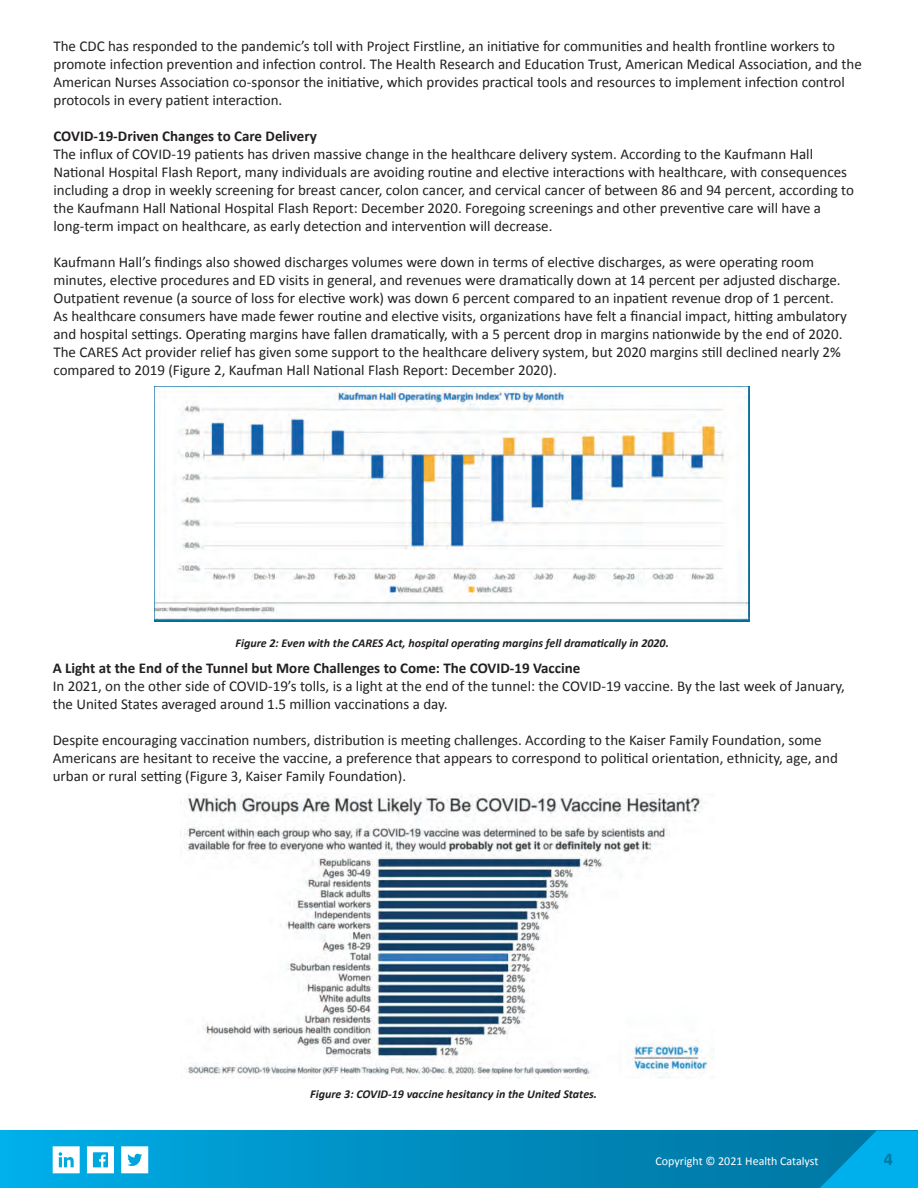
<style>
.page{position:relative;width:918px;height:1188px;background:#fff}
.page>*{position:absolute;margin:0;border:0;box-sizing:border-box;transform-origin:0 0}
.t1{font:700 18px "Calibri";color:#0077a3}
.t2{font:15px/18px "Calibri";color:#231f20}
.t3{font:700 15px "Calibri";color:#231f20}
.t4{font:italic 700 12px "Calibri";color:#231f20}
.t5{font:12px "Calibri";color:#fff}
</style>
<div class="page">
<svg style="left:0;top:1131px;width:820px;height:57px;background:#008fc2"></svg>
<svg style="left:820px;top:1131px;width:98px;height:57px;background:#00a0d7"></svg>
<svg style="left:121px;top:1146px;width:27px;height:27px"></svg>
<svg style="left:53px;top:1146px;width:27px;height:27px"></svg>
<svg style="left:87px;top:1146px;width:27px;height:27px"></svg>
<img style="left:155px;top:387px;width:595px;height:235px">
<img style="left:180px;top:793px;width:532px;height:286px">
<p class="t2" style="left:53px;top:36px;width:810px">The CDC has responded to the pandemic’s toll with Project Firstline, an initiative for communities and health frontline workers to promote infection prevention and infection control. The Health Research and Education Trust, American Medical Association, and the American Nurses Association co-sponsor the initiative, which provides practical tools and resources to implement infection control protocols in every patient interaction.</p>
<p class="t3" style="left:53px;top:125px;width:265px">COVID-19-Driven Changes to Care Delivery</p>
<p class="t2" style="left:53px;top:144px;width:802px">The influx of COVID-19 patients has driven massive change in the healthcare delivery system. According to the Kaufmann Hall National Hospital Flash Report, many individuals are avoiding routine and elective interactions with healthcare, with consequences including a drop in weekly screening for breast cancer, colon cancer, and cervical cancer of between 86 and 94 percent, according to the Kaufmann Hall National Hospital Flash Report: December 2020. Foregoing screenings and other preventive care will have a long-term impact on healthcare, as early detection and intervention will decrease.</p>
<p class="t2" style="left:53px;top:252px;width:795px">Kaufmann Hall’s findings also showed discharges volumes were down in terms of elective discharges, as were operating room minutes, elective procedures and ED visits in general, and revenues were dramatically down at 14 percent per adjusted discharge.<br>Outpatient revenue (a source of loss for elective work) was down 6 percent compared to an inpatient revenue drop of 1 percent.<br>As healthcare consumers have made fewer routine and elective visits, organizations have felt a financial impact, hitting ambulatory and hospital settings. Operating margins have fallen dramatically, with a 5 percent drop in margins nationwide by the end of 2020.<br>The CARES Act provider relief has given some support to the healthcare delivery system, but 2020 margins still declined nearly 2% compared to 2019 (Figure 2, Kaufman Hall National Flash Report: December 2020).</p>
<p class="t4" style="left:236px;top:634px;width:435px">Figure 2: Even with the CARES Act, hospital operating margins fell dramatically in 2020.</p>
<p class="t3" style="left:53px;top:657px;width:529px">A Light at the End of the Tunnel but More Challenges to Come: The COVID-19 Vaccine</p>
<p class="t2" style="left:53px;top:676px;width:794px">In 2021, on the other side of COVID-19’s tolls, is a light at the end of the tunnel: the COVID-19 vaccine. By the last week of January, the United States averaged around 1.5 million vaccinations a day.</p>
<p class="t2" style="left:53px;top:730px;width:787px">Despite encouraging vaccination numbers, distribution is meeting challenges. According to the Kaiser Family Foundation, some<br>Americans are hesitant to receive the vaccine, a preference that appears to correspond to political orientation, ethnicity, age, and urban or rural setting (Figure 3, Kaiser Family Foundation).</p>
<p class="t4" style="left:310px;top:1086px;width:288px">Figure 3: COVID-19 vaccine hesitancy in the United States.</p>
<p class="t5" style="left:656px;top:1153px;width:164px">Copyright © 2021 Health Catalyst</p>
<p class="t1" style="left:884px;top:1146px;width:11px">4</p>
</div>
